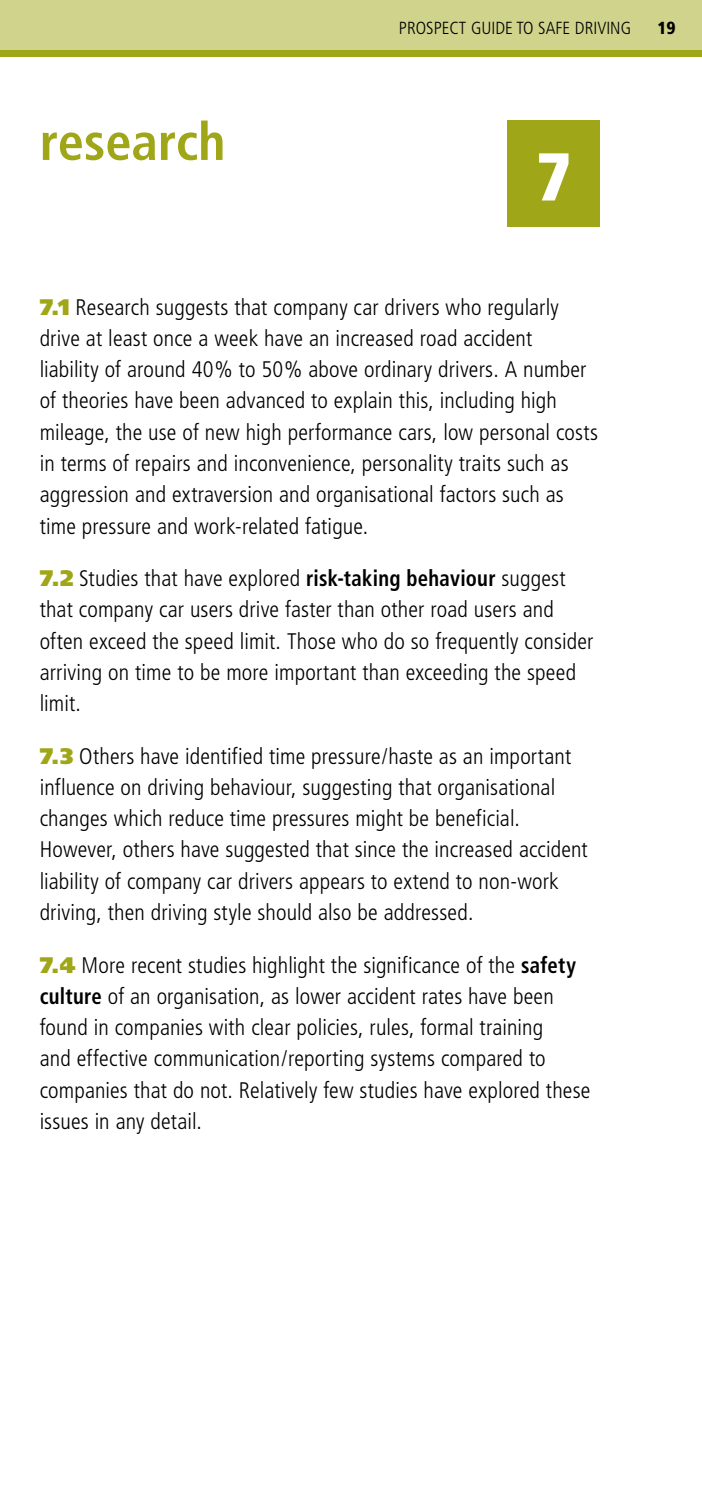
<style>
.page{position:relative;width:702px;height:1489px;background:#fff}
.page>*{position:absolute;margin:0;border:0;box-sizing:border-box;transform-origin:0 0}
.t1{font:900 condensed 67.5px "Frutiger";color:#fff}
.t2{font:700 condensed 52.5px "Frutiger";color:#9fa617}
.t3{font:300 condensed 22.5px/31.2px "Frutiger";letter-spacing:.005em;color:#000}
.t4{font:300 condensed 17.5px "Frutiger";color:#000}
.t5{font:900 condensed 17.5px "Frutiger";color:#000}
.s1{font-weight:900;font-stretch:normal;color:#9fa617}
.s2{font-weight:700}
</style>
<div class="page">
<div style="left:0;top:0;width:702px;height:57px;background:#9fa617"></div>
<div style="left:0;top:0;width:702px;height:50px;background:#cfd38b"></div>
<div style="left:507px;top:120px;width:93px;height:107px;background:#9fa617"></div>
<h2 class="t2" style="left:40px;top:110px;width:187px">research</h2>
<p class="t4" style="left:399px;top:18px;width:233px">Prospect Guide to SAFE DRIVI NG</p>
<p class="t5" style="left:657px;top:18px;width:20px">19</p>
<h1 class="t1" style="left:536px;top:136px;width:37px">7</h1>
<p class="t3" style="left:40px;top:291px;width:560px"><span class="s1">7.1</span> Research suggests that company car drivers who regularly drive at least once a week have an increased road accident<br>liability of around 40% to 50% above ordinary drivers. A number of theories have been advanced to explain this, including high mileage, the use of new high performance cars, low personal costs in terms of repairs and inconvenience, personality traits such as aggression and extraversion and organisational factors such as time pressure and work-related fatigue.</p>
<p class="t3" style="left:40px;top:563px;width:555px"><span class="s1">7.2</span> Studies that have explored <span class="s2">risk-taking behaviour</span> suggest that company car users drive faster than other road users and often exceed the speed limit. Those who do so frequently consider arriving on time to be more important than exceeding the speed limit.</p>
<p class="t3" style="left:40px;top:740px;width:549px"><span class="s1">7.3</span> Others have identified time pressure/haste as an important influence on driving behaviour, suggesting that organisational changes which reduce time pressures might be beneficial.<br>However, others have suggested that since the increased accident liability of company car drivers appears to extend to non-work driving, then driving style should also be addressed.</p>
<p class="t3" style="left:40px;top:949px;width:552px"><span class="s1">7.4</span> More recent studies highlight the significance of the <span class="s2">safety culture</span> of an organisation, as lower accident rates have been found in companies with clear policies, rules, formal training<br>and effective communication/reporting systems compared to companies that do not. Relatively few studies have explored these issues in any detail.</p>
</div>
